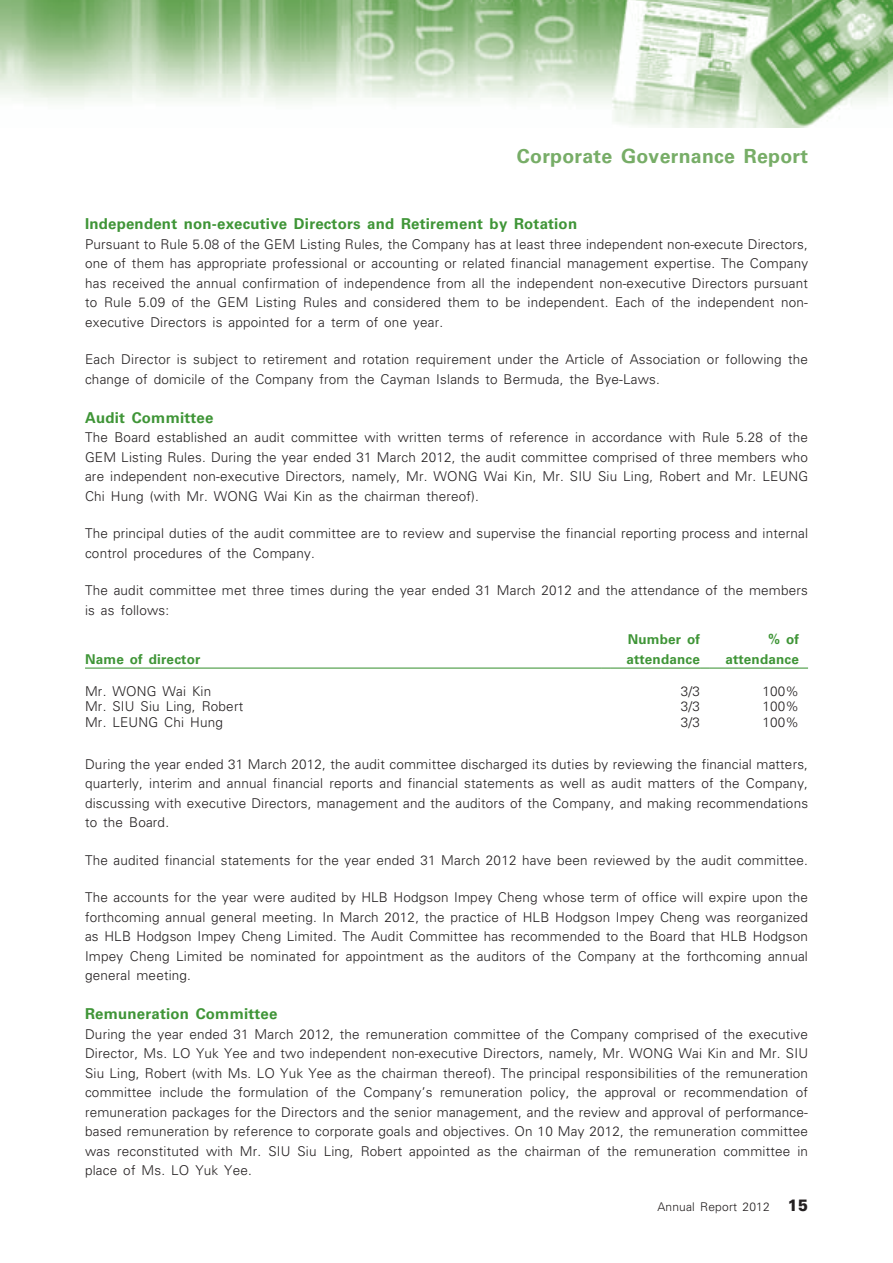
<style>
.page{position:relative;width:893px;height:1263px;background:#fff}
.page>*{position:absolute;margin:0;border:0;box-sizing:border-box;transform-origin:0 0}
.t1{font:700 19.5px "Univers LT Std";letter-spacing:.015em;color:#77ad67}
.t2{font:700 15px "Univers LT Std";letter-spacing:.015em;color:#3f9537}
.t3{font:300 13.5px/19.5px "Univers LT Std";letter-spacing:.015em;color:#231f20;text-align:justify}
.t4{font:700 13.5px/19.5px "Univers LT Std";letter-spacing:.015em;color:#3f9537}
.t5{font:300 12px "Univers LT Std";letter-spacing:.015em;color:#231f20}
.s1{font-weight:900;font-size:16.5px}
</style>
<div class="page">
<img style="left:0;top:0;width:893px;height:127px">
<hr style="left:85px;top:667px;width:185px;height:2px;background:#3f9537">
<svg style="left:270px;top:667px;width:9px;height:2px"></svg>
<hr style="left:279px;top:667px;width:322px;height:2px;background:#3f9537">
<svg style="left:601px;top:667px;width:9px;height:2px"></svg>
<hr style="left:610px;top:667px;width:90px;height:2px;background:#3f9537">
<svg style="left:700px;top:667px;width:9px;height:2px"></svg>
<hr style="left:709px;top:667px;width:90px;height:2px;background:#3f9537">
<svg style="left:799px;top:667px;width:9px;height:2px"></svg>
<h1 class="t1" style="left:517px;top:145px;width:293px">Corporate Governance Report</h1>
<p class="t2" style="left:85px;top:215px;width:494px">Independent non-executive Directors and Retirement by Rotation</p>
<p class="t3" style="left:85px;top:234px;width:725px">Pursuant to Rule 5.08 of the GEM Listing Rules, the Company has at least three independent non-execute Directors, one of them has appropriate professional or accounting or related financial management expertise. The Company has received the annual confirmation of independence from all the independent non-executive Directors pursuant to Rule 5.09 of the GEM Listing Rules and considered them to be independent. Each of the independent non&shy;executive Directors is appointed for a term of one year.</p>
<p class="t3" style="left:85px;top:350px;width:724px">Each Director is subject to retirement and rotation requirement under the Article of Association or following the change of domicile of the Company from the Cayman Islands to Bermuda, the Bye-Laws.</p>
<p class="t2" style="left:85px;top:409px;width:130px">Audit Committee</p>
<p class="t3" style="left:85px;top:428px;width:725px">The Board established an audit committee with written terms of reference in accordance with Rule 5.28 of the GEM Listing Rules. During the year ended 31 March 2012, the audit committee comprised of three members who are independent non-executive Directors, namely, Mr. WONG Wai Kin, Mr. SIU Siu Ling, Robert and Mr. LEUNG Chi Hung (with Mr. WONG Wai Kin as the chairman thereof).</p>
<p class="t3" style="left:85px;top:524px;width:724px">The principal duties of the audit committee are to review and supervise the financial reporting process and internal control procedures of the Company.</p>
<p class="t3" style="left:85px;top:581px;width:724px">The audit committee met three times during the year ended 31 March 2012 and the attendance of the members is as follows:</p>
<p class="t4" style="left:85px;top:649px;width:117px">Name of director</p>
<p class="t4" style="left:626px;top:630px;width:75px">Number of attendance</p>
<p class="t4" style="left:725px;top:630px;width:75px;text-align:right">% of attendance</p>
<p class="t3" style="left:85px;top:681px;width:128px">Mr. WONG Wai Kin</p>
<p class="t3" style="left:681px;top:681px;width:21px">3/3</p>
<p class="t3" style="left:762px;top:681px;width:38px">100%</p>
<p class="t3" style="left:85px;top:697px;width:160px">Mr. SIU Siu Ling, Robert</p>
<p class="t3" style="left:681px;top:697px;width:21px">3/3</p>
<p class="t3" style="left:762px;top:697px;width:38px">100%</p>
<p class="t3" style="left:85px;top:712px;width:139px">Mr. LEUNG Chi Hung</p>
<p class="t3" style="left:681px;top:712px;width:21px">3/3</p>
<p class="t3" style="left:762px;top:712px;width:38px">100%</p>
<p class="t3" style="left:85px;top:754px;width:725px">During the year ended 31 March 2012, the audit committee discharged its duties by reviewing the financial matters, quarterly, interim and annual financial reports and financial statements as well as audit matters of the Company, discussing with executive Directors, management and the auditors of the Company, and making recommendations to the Board.</p>
<p class="t3" style="left:85px;top:850px;width:724px">The audited financial statements for the year ended 31 March 2012 have been reviewed by the audit committee.</p>
<p class="t3" style="left:85px;top:888px;width:724px">The accounts for the year were audited by HLB Hodgson Impey Cheng whose term of office will expire upon the forthcoming annual general meeting. In March 2012, the practice of HLB Hodgson Impey Cheng was reorganized as HLB Hodgson Impey Cheng Limited. The Audit Committee has recommended to the Board that HLB Hodgson Impey Cheng Limited be nominated for appointment as the auditors of the Company at the forthcoming annual general meeting.</p>
<p class="t2" style="left:85px;top:1005px;width:194px">Remuneration Committee</p>
<p class="t3" style="left:85px;top:1024px;width:724px">During the year ended 31 March 2012, the remuneration committee of the Company comprised of the executive Director, Ms. LO Yuk Yee and two independent non-executive Directors, namely, Mr. WONG Wai Kin and Mr. SIU Siu Ling, Robert (with Ms. LO Yuk Yee as the chairman thereof). The principal responsibilities of the remuneration committee include the formulation of the Company’s remuneration policy, the approval or recommendation of remuneration packages for the Directors and the senior management, and the review and approval of performance&shy;based remuneration by reference to corporate goals and objectives. On 10 May 2012, the remuneration committee was reconstituted with Mr. SIU Siu Ling, Robert appointed as the chairman of the remuneration committee in place of Ms. LO Yuk Yee.</p>
<p class="t5" style="left:657px;top:1199px;width:152px">Annual Report 2012 <span class="s1">15</span></p>
</div>
